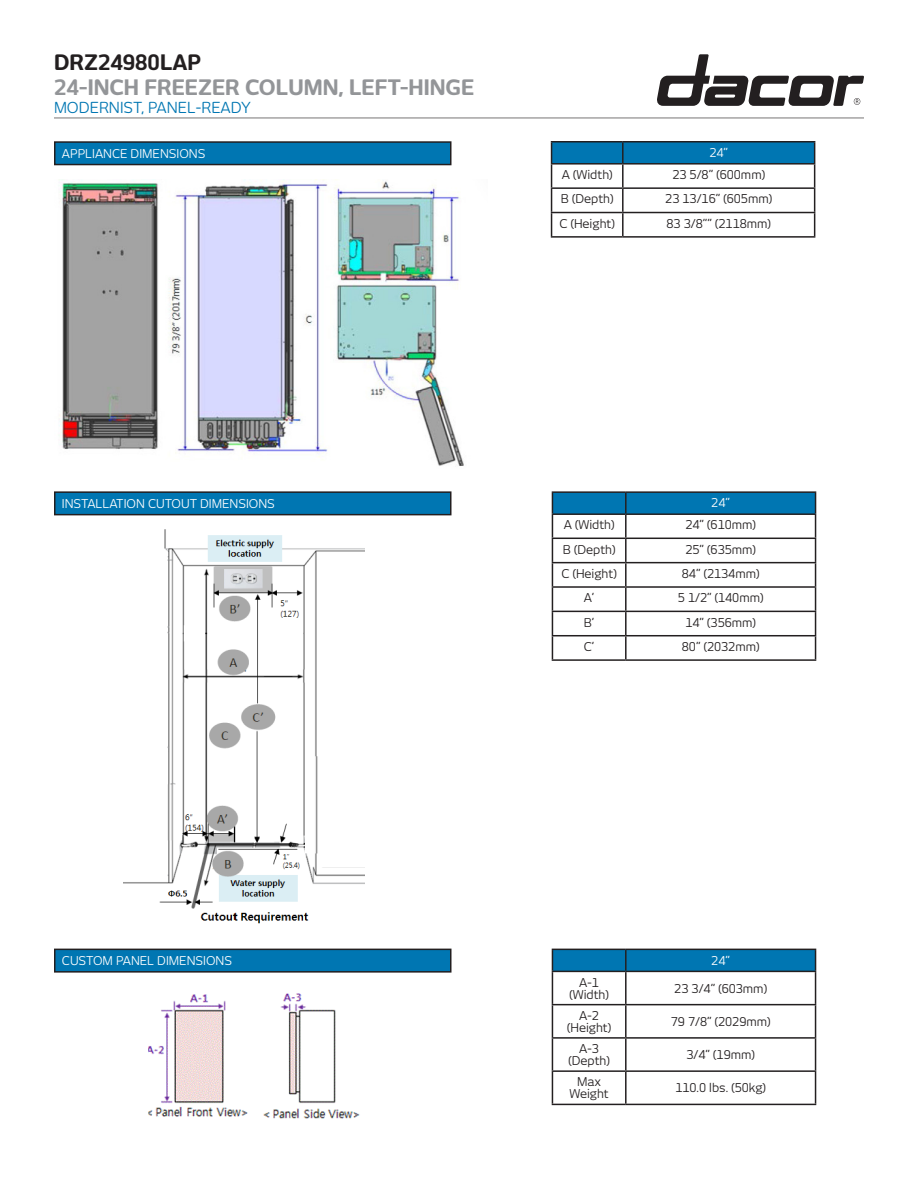
<style>
.page{position:relative;width:918px;height:1188px;background:#fff}
.page>*{position:absolute;margin:0;border:0;box-sizing:border-box;transform-origin:0 0}
.t1{font:700 21px "New June";color:#939598}
.t2{font:700 21px "New June";color:#231f20}
.t3{font:15px "New June";color:#0076b2}
.t4{font:12px/12px "New June";color:#231f20;text-align:center}
.t5{font:12px "New June";color:#fff}
</style>
<div class="page">
<hr style="left:54px;top:117px;width:810px;height:1px;background:#231f20">
<svg style="left:657px;top:54px;width:207px;height:52px"></svg>
<img style="left:59px;top:180px;width:405px;height:286px">
<img style="left:124px;top:529px;width:241px;height:395px">
<hr style="left:551px;top:141px;width:72px;height:1px;background:#231f20">
<hr style="left:623px;top:141px;width:192px;height:1px;background:#231f20">
<svg style="left:551px;top:142px;width:264px;height:94px"></svg>
<hr style="left:551px;top:236px;width:72px;height:2px;background:#231f20">
<hr style="left:623px;top:236px;width:192px;height:2px;background:#231f20">
<hr style="left:552px;top:491px;width:74px;height:2px;background:#231f20">
<hr style="left:626px;top:491px;width:190px;height:2px;background:#231f20">
<svg style="left:552px;top:492px;width:264px;height:167px"></svg>
<hr style="left:552px;top:659px;width:74px;height:2px;background:#231f20">
<hr style="left:626px;top:659px;width:190px;height:2px;background:#231f20">
<div style="left:55px;top:142px;width:396px;height:23px;background:#0076b2"></div>
<div style="left:54px;top:141px;width:398px;height:24px;border:2px solid #231f20"></div>
<div style="left:55px;top:492px;width:396px;height:23px;background:#0076b2"></div>
<div style="left:54px;top:491px;width:398px;height:24px;border:2px solid #231f20"></div>
<div style="left:55px;top:949px;width:396px;height:23px;background:#0076b2"></div>
<div style="left:54px;top:949px;width:398px;height:24px;border:2px solid #231f20"></div>
<img style="left:148px;top:993px;width:212px;height:126px">
<svg style="left:552px;top:949px;width:264px;height:22px;background:#026fa6"></svg>
<hr style="left:552px;top:971px;width:74px;height:1px;background:#231f20">
<hr style="left:552px;top:972px;width:1px;height:32px;background:#231f20">
<hr style="left:626px;top:971px;width:190px;height:1px;background:#231f20">
<hr style="left:625px;top:972px;width:2px;height:32px;background:#231f20">
<hr style="left:815px;top:972px;width:1px;height:32px;background:#231f20">
<hr style="left:552px;top:1004px;width:74px;height:1px;background:#231f20">
<hr style="left:552px;top:1005px;width:1px;height:32px;background:#231f20">
<hr style="left:626px;top:1004px;width:190px;height:1px;background:#231f20">
<hr style="left:625px;top:1005px;width:2px;height:32px;background:#231f20">
<hr style="left:815px;top:1005px;width:1px;height:32px;background:#231f20">
<hr style="left:552px;top:1037px;width:74px;height:2px;background:#231f20">
<hr style="left:552px;top:1039px;width:1px;height:31px;background:#231f20">
<hr style="left:626px;top:1037px;width:190px;height:2px;background:#231f20">
<hr style="left:625px;top:1039px;width:2px;height:31px;background:#231f20">
<hr style="left:815px;top:1039px;width:1px;height:31px;background:#231f20">
<hr style="left:552px;top:1070px;width:74px;height:2px;background:#231f20">
<hr style="left:552px;top:1072px;width:1px;height:32px;background:#231f20">
<hr style="left:626px;top:1070px;width:190px;height:2px;background:#231f20">
<hr style="left:625px;top:1072px;width:2px;height:32px;background:#231f20">
<hr style="left:815px;top:1072px;width:1px;height:32px;background:#231f20">
<hr style="left:552px;top:1104px;width:74px;height:1px;background:#231f20">
<hr style="left:626px;top:1104px;width:190px;height:1px;background:#231f20">
<h1 class="t2" style="left:54px;top:50px;width:149px">DRZ24980LAP</h1>
<h1 class="t1" style="left:54px;top:75px;width:422px">24-INCH FREEZER COLUMN, LEFT-HINGE</h1>
<p class="t3" style="left:54px;top:99px;width:198px">MODERNIST, PANEL-READY</p>
<p class="t5" style="left:62px;top:146px;width:145px">APPLIANCE DIMENSIONS</p>
<p class="t5" style="left:709px;top:146px;width:20px">24”</p>
<p class="t4" style="left:562px;top:169px;width:52px">A (Width)</p>
<p class="t4" style="left:672px;top:169px;width:94px">23 5/8” (600mm)</p>
<p class="t4" style="left:561px;top:193px;width:54px">B (Depth)</p>
<p class="t4" style="left:665px;top:193px;width:108px">23 13/16” (605mm)</p>
<p class="t4" style="left:560px;top:217px;width:57px">C (Height)</p>
<p class="t4" style="left:667px;top:217px;width:106px">83 3/8”” (2118mm)</p>
<p class="t5" style="left:62px;top:497px;width:215px">INSTALLATION CUTOUT DIMENSIONS</p>
<p class="t5" style="left:711px;top:496px;width:20px">24”</p>
<p class="t4" style="left:564px;top:519px;width:52px">A (Width)</p>
<p class="t4" style="left:685px;top:519px;width:72px">24” (610mm)</p>
<p class="t4" style="left:563px;top:543px;width:54px">B (Depth)</p>
<p class="t4" style="left:685px;top:543px;width:72px">25” (635mm)</p>
<p class="t4" style="left:562px;top:567px;width:57px">C (Height)</p>
<p class="t4" style="left:682px;top:567px;width:79px">84” (2134mm)</p>
<p class="t4" style="left:584px;top:592px;width:12px">A’</p>
<p class="t4" style="left:678px;top:592px;width:87px">5 1/2” (140mm)</p>
<p class="t4" style="left:584px;top:616px;width:12px">B’</p>
<p class="t4" style="left:685px;top:616px;width:72px">14” (356mm)</p>
<p class="t4" style="left:584px;top:640px;width:12px">C’</p>
<p class="t4" style="left:682px;top:640px;width:79px">80” (2032mm)</p>
<p class="t5" style="left:62px;top:954px;width:172px">CUSTOM PANEL DIMENSIONS</p>
<p class="t5" style="left:711px;top:953px;width:20px">24”</p>
<p class="t4" style="left:569px;top:976px;width:41px">A-1 (Width)</p>
<p class="t4" style="left:674px;top:982px;width:94px">23 3/4” (603mm)</p>
<p class="t4" style="left:567px;top:1009px;width:46px">A-2 (Height)</p>
<p class="t4" style="left:671px;top:1015px;width:101px">79 7/8” (2029mm)</p>
<p class="t4" style="left:568px;top:1043px;width:43px">A-3 (Depth)</p>
<p class="t4" style="left:686px;top:1049px;width:70px">3/4” (19mm)</p>
<p class="t4" style="left:569px;top:1076px;width:41px">Max<br>Weight</p>
<p class="t4" style="left:675px;top:1082px;width:92px">110.0 lbs. (50kg)</p>
</div>
